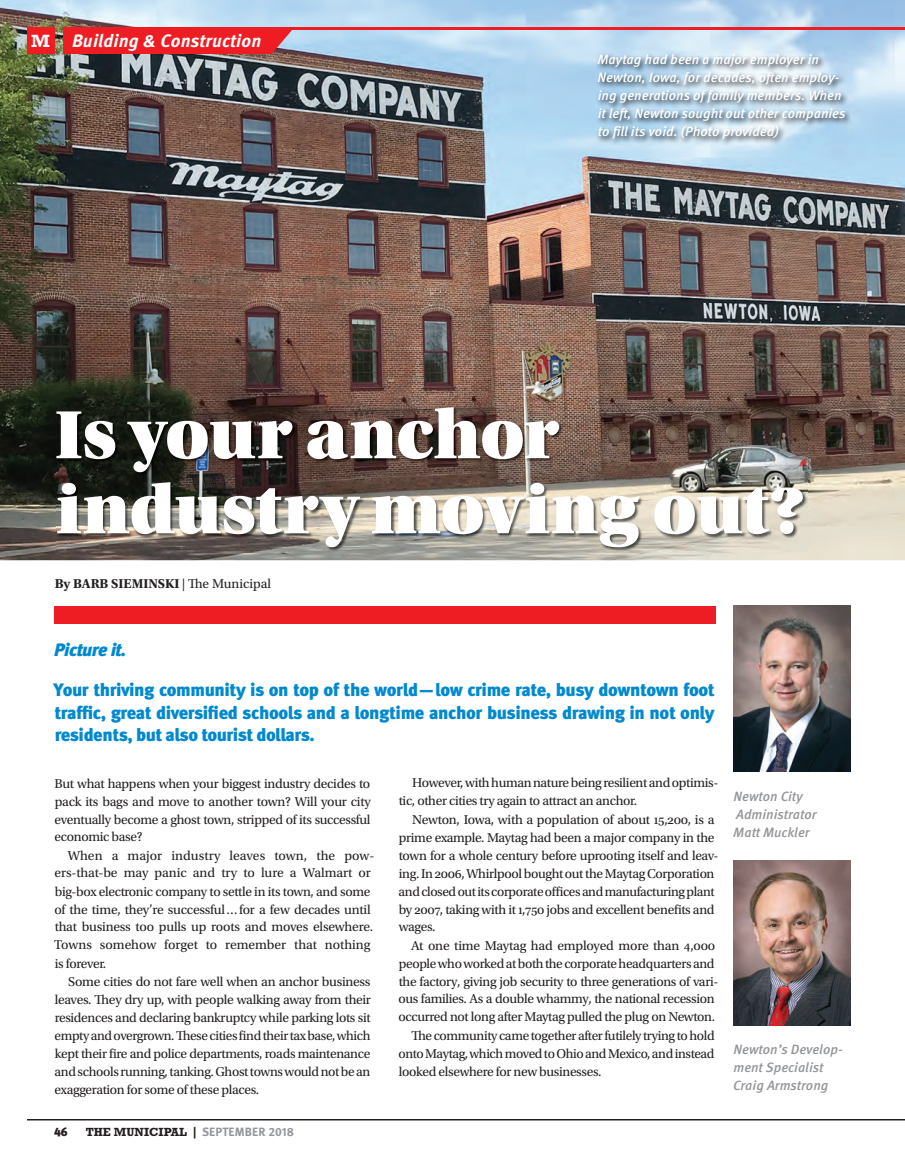
<style>
.page{position:relative;width:905px;height:1161px;background:#fff}
.page>*{position:absolute;margin:0;border:0;box-sizing:border-box;transform-origin:0 0}
.t1{font:72px/75px "Utopia Std Black Headline";color:#fff}
.t2{font:900 18px/22.5px "Meta Pro";letter-spacing:-.03em;color:#0089cf;text-align:justify}
.t3{font:italic 700 18px "Meta Pro";letter-spacing:.01em;color:#fff}
.t4{font:italic 900 18px "Meta Pro";letter-spacing:-.025em;color:#0089cf}
.t5{font:13.5px/18px "Utopia Std";letter-spacing:-.025em;color:#231f20}
.t6{font:italic 500 13.5px/18px "Meta Pro";color:#fff}
.t7{font:italic 500 13.5px/18px "Meta Pro";color:#939598}
.t8{font:700 13.5px "Utopia Std";color:#231f20}
.t9{font:700 12px "Meta Pro";letter-spacing:.01em;color:#939598}
.t10{font:900 12px "Meta Pro";color:#231f20}
.s1{font-family:"Rockwell Std";font-style:normal}
.s2{font-weight:400}
.s3{font-family:"Rockwell Std";color:#231f20}
.s4{color:#231f20}
</style>
<div class="page">
<div style="left:54px;top:606px;width:661px;height:18px;background:#ee1d23"></div>
<hr style="left:27px;top:1119px;width:877px;height:1px;background:#231f20">
<img style="left:0;top:0;width:904px;height:560px">
<img style="left:733px;top:861px;width:117px;height:165px">
<img style="left:733px;top:605px;width:117px;height:166px">
<img style="left:56px;top:407px;width:751px;height:144px">
<img style="left:595px;top:52px;width:257px;height:94px">
<div style="left:27px;top:27px;width:27px;height:27px;background:#ee1d23"></div>
<hr style="left:63px;top:27px;width:841px;height:3px;background:#ee1d23">
<div style="left:63px;top:30px;width:231px;height:24px;background:#ee1d23"></div>
<h2 class="t3" style="left:31px;top:27px;width:232px"><span class="s1">M</span> Building &amp; Construction</h2>
<p class="t6" style="left:597px;top:50px;width:250px">Maytag had been a major employer in Newton, Iowa, for decades, often employ&shy;ing generations of family members. When it left, Newton sought out other companies to fill its void. (Photo provided)</p>
<h1 class="t1" style="left:55px;top:399px;width:751px">Is your anchor industry moving out?</h1>
<p class="t8" style="left:55px;top:576px;width:218px">By BARB SIEMINSKI <span class="s2">| The Municipal</span></p>
<h2 class="t4" style="left:54px;top:635px;width:74px">Picture it.</h2>
<h2 class="t2" style="left:54px;top:678px;width:662px">Your thriving community is on top of the world — low crime rate, busy downtown foot traffic, great diversified schools and a longtime anchor business drawing in not only residents, but also tourist dollars.</h2>
<p class="t5" style="left:55px;top:774px;width:318px;text-align:justify">But what happens when your biggest industry decides to pack its bags and move to another town? Will your city eventually become a ghost town, stripped of its successful economic base?</p>
<p class="t5" style="left:54px;top:846px;width:321px;text-indent:14px">When a major industry leaves town, the pow&shy;ers-that-be may panic and try to lure a Walmart or big-box electronic company to settle in its town, and some of the time, they’re successful … for a few decades until that business too pulls up roots and moves elsewhere.<br>Towns somehow forget to remember that nothing is forever.</p>
<p class="t5" style="left:55px;top:972px;width:318px;text-align:justify;text-indent:14px">Some cities do not fare well when an anchor business leaves. They dry up, with people walking away from their residences and declaring bankruptcy while parking lots sit empty and overgrown. These cities find their tax base, which kept their fire and police departments, roads maintenance and schools running, tanking. Ghost towns would not be an exaggeration for some of these places.</p>
<p class="t5" style="left:399px;top:774px;width:321px;text-indent:13px">However, with human nature being resilient and optimis&shy;tic, other cities try again to attract an anchor.</p>
<p class="t5" style="left:398px;top:810px;width:321px;text-indent:14px">Newton, Iowa, with a population of about 15,200, is a prime example. Maytag had been a major company in the town for a whole century before uprooting itself and leav&shy;ing. In 2006, Whirlpool bought out the Maytag Corporation and closed out its corporate offices and manufacturing plant by 2007, taking with it 1,750 jobs and excellent benefits and wages.</p>
<p class="t5" style="left:411px;top:936px;width:306px">At one time Maytag had employed more than 4,000</p>
<p class="t5" style="left:399px;top:954px;width:317px">people who worked at both the corporate headquarters and</p>
<p class="t5" style="left:399px;top:972px;width:321px">the factory, giving job security to three generations of vari-</p>
<p class="t5" style="left:398px;top:990px;width:317px">ous families. As a double whammy, the national recession</p>
<p class="t5" style="left:398px;top:1008px;width:318px">occurred not long after Maytag pulled the plug on Newton.</p>
<p class="t5" style="left:411px;top:1026px;width:305px">The community came together after futilely trying to hold</p>
<p class="t5" style="left:398px;top:1044px;width:317px">onto Maytag, which moved to Ohio and Mexico, and instead</p>
<p class="t5" style="left:399px;top:1062px;width:204px">looked elsewhere for new businesses.</p>
<p class="t10" style="left:54px;top:1122px;width:15px">46</p>
<p class="t9" style="left:86px;top:1122px;width:210px"><span class="s3">THE MUNICIPAL</span> <span class="s4">|</span> SEPTEMBER 2018</p>
<p class="t7" style="left:733px;top:786px;width:85px">Newton City<br>Administrator<br>Matt Muckler</p>
<p class="t7" style="left:733px;top:1040px;width:111px">Newton’s Develop&shy;ment Specialist<br>Craig Armstrong</p>
</div>
